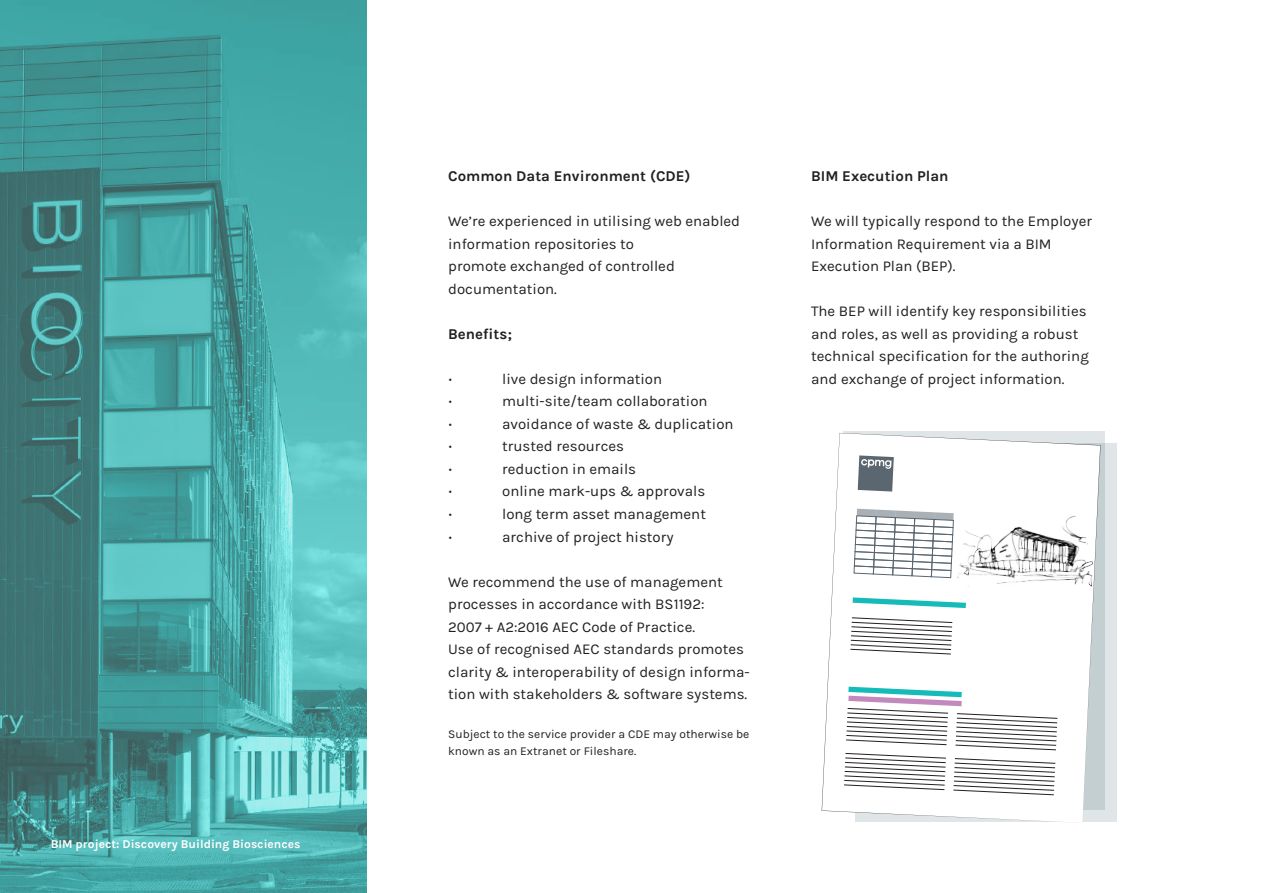
<style>
.page{position:relative;width:1263px;height:893px;background:#fff}
.page>*{position:absolute;margin:0;border:0;box-sizing:border-box;transform-origin:0 0}
.t1{font:15px/22.5px "Karla";color:#231f20}
.t2{font:700 15px "Karla";color:#231f20}
.t3{font:15px "Montserrat";color:#231f20}
.t4{font:12px/16.5px "Karla";color:#231f20}
.t5{font:700 12px "Karla";color:#fff}
</style>
<div class="page">
<div style="left:856px;top:444px;width:261px;height:378px;background:#e0e6e7"></div>
<div style="left:844px;top:432px;width:261px;height:378px;background:#c4cfd1"></div>
<svg style="left:822px;top:433px;width:278px;height:390px;fill:#fff"></svg>
<svg style="left:858px;top:455px;width:36px;height:37px"></svg>
<img style="left:956px;top:508px;width:140px;height:86px">
<svg style="left:854px;top:509px;width:100px;height:69px;background:#d3d7d9"></svg>
<svg style="left:853px;top:597px;width:113px;height:11px"></svg>
<svg style="left:850px;top:617px;width:103px;height:38px;background:#d1d0d0"></svg>
<svg style="left:843px;top:687px;width:215px;height:109px;background:#d9dbdc"></svg>
<svg style="left:0;top:0;width:366px;height:893px;background:#499f9f"></svg>
<p class="t5" style="left:51px;top:837px;width:251px">BIM project: Discovery Building Biosciences</p>
<p class="t2" style="left:448px;top:168px;width:244px">Common Data Environment (CDE)</p>
<p class="t1" style="left:448px;top:210px;width:293px">We’re experienced in utilising web enabled information repositories to<br>promote exchanged of controlled documentation.</p>
<p class="t2" style="left:448px;top:325px;width:65px">Benefits;</p>
<p class="t3" style="left:448px;top:368px;width:6px">•</p>
<p class="t1" style="left:502px;top:368px;width:161px">live design information</p>
<p class="t3" style="left:448px;top:391px;width:6px">•</p>
<p class="t1" style="left:502px;top:390px;width:207px">multi-site/team collaboration</p>
<p class="t3" style="left:448px;top:413px;width:6px">•</p>
<p class="t1" style="left:502px;top:413px;width:233px">avoidance of waste &amp; duplication</p>
<p class="t3" style="left:448px;top:436px;width:6px">•</p>
<p class="t1" style="left:502px;top:435px;width:123px">trusted resources</p>
<p class="t3" style="left:448px;top:458px;width:6px">•</p>
<p class="t1" style="left:502px;top:458px;width:135px">reduction in emails</p>
<p class="t3" style="left:448px;top:481px;width:6px">•</p>
<p class="t1" style="left:502px;top:480px;width:205px">online mark-ups &amp; approvals</p>
<p class="t3" style="left:448px;top:503px;width:6px">•</p>
<p class="t1" style="left:502px;top:503px;width:205px">long term asset management</p>
<p class="t3" style="left:448px;top:526px;width:6px">•</p>
<p class="t1" style="left:502px;top:525px;width:173px">archive of project history</p>
<p class="t1" style="left:448px;top:570px;width:303px">We recommend the use of management processes in accordance with BS1192:<br>2007 + A2:2016 AEC Code of Practice.<br>Use of recognised AEC standards promotes clarity &amp; interoperability of design informa&shy;tion with stakeholders &amp; software systems.</p>
<p class="t4" style="left:448px;top:726px;width:303px">Subject to the service provider a CDE may otherwise be known as an Extranet or Fileshare.</p>
<p class="t2" style="left:811px;top:168px;width:139px">BIM Execution Plan</p>
<p class="t1" style="left:811px;top:210px;width:283px">We will typically respond to the Employer<br>Information Requirement via a BIM<br>Execution Plan (BEP).</p>
<p class="t1" style="left:811px;top:300px;width:279px">The BEP will identify key responsibilities and roles, as well as providing a robust technical specification for the authoring and exchange of project information.</p>
</div>
